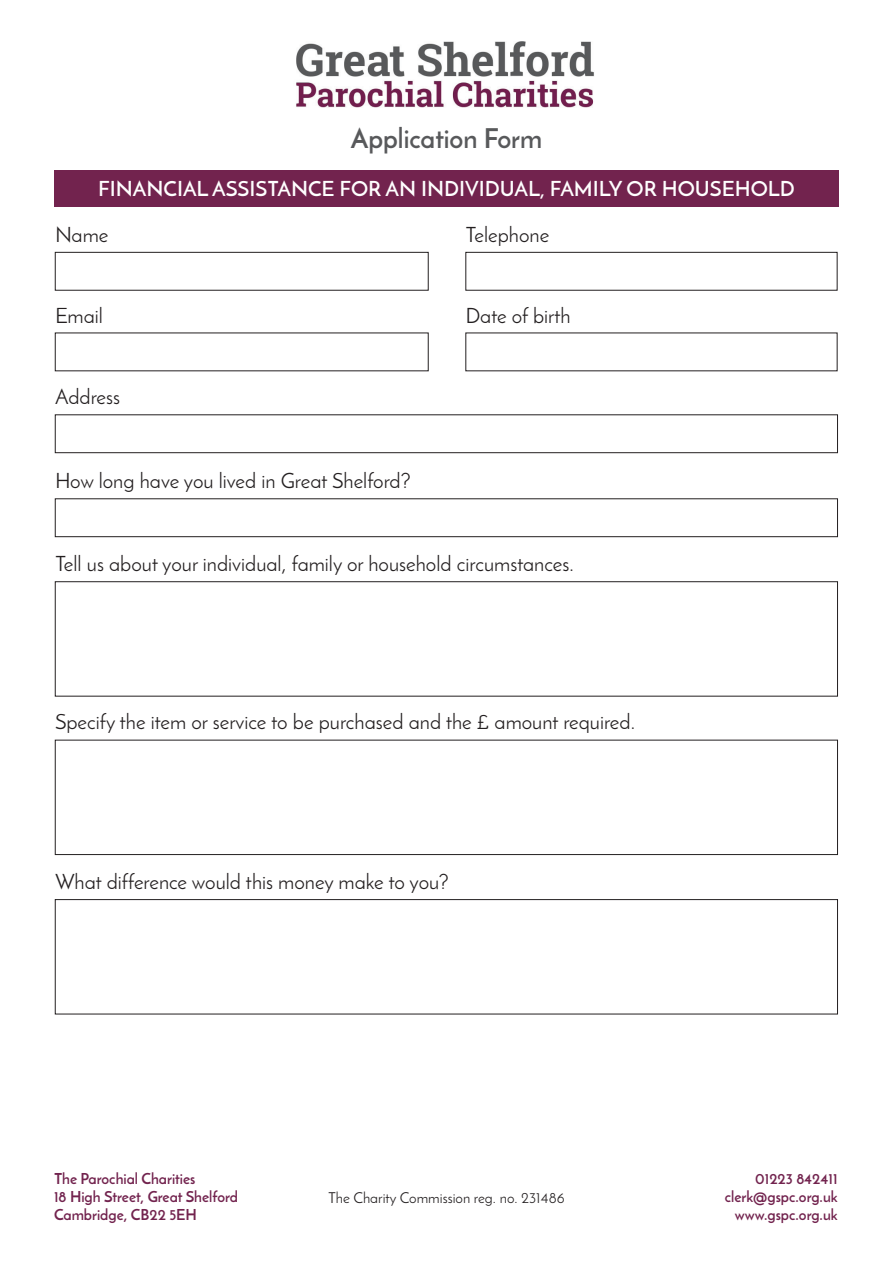
<style>
.page{position:relative;width:893px;height:1263px;background:#fff}
.page>*{position:absolute;margin:0;border:0;box-sizing:border-box;transform-origin:0 0}
.t1{font:700 27px "Josefin Sans";color:#58595b}
.t2{font:21px "Josefin Sans";color:#231f20}
.t3{font:600 21px "Josefin Sans";color:#fff}
.t4{font:700 15px/18px "Josefin Sans";color:#72234e}
.t5{font:15px "Josefin Sans";color:#231f20}
</style>
<div class="page">
<img style="left:296px;top:42px;width:298px;height:66px">
<div style="left:54px;top:170px;width:785px;height:36px;background:#72234e"></div>
<div style="left:55px;top:252px;width:373px;height:38px;border:1px solid #231f20"></div>
<div style="left:55px;top:415px;width:783px;height:38px;border:1px solid #231f20"></div>
<div style="left:55px;top:499px;width:783px;height:38px;border:1px solid #231f20"></div>
<div style="left:55px;top:581px;width:783px;height:115px;border:1px solid #231f20"></div>
<div style="left:55px;top:740px;width:783px;height:115px;border:1px solid #231f20"></div>
<div style="left:55px;top:899px;width:783px;height:115px;border:1px solid #231f20"></div>
<div style="left:466px;top:252px;width:371px;height:38px;border:1px solid #231f20"></div>
<p class="t1" style="left:351px;top:121px;width:193px">Application Form</p>
<p class="t3" style="left:98px;top:175px;width:698px">FINANCIAL ASSISTANCE FOR AN INDIVIDUAL, FAMILY OR HOUSEHOLD</p>
<p class="t2" style="left:55px;top:222px;width:55px">Name</p>
<p class="t2" style="left:55px;top:303px;width:49px">Email</p>
<p class="t2" style="left:55px;top:384px;width:66px">Address</p>
<p class="t2" style="left:55px;top:468px;width:357px">How long have you lived in Great Shelford?</p>
<p class="t2" style="left:466px;top:222px;width:85px">Telephone</p>
<p class="t2" style="left:466px;top:303px;width:106px">Date of birth</p>
<p class="t2" style="left:55px;top:551px;width:520px">Tell us about your individual, family or household circumstances.</p>
<p class="t2" style="left:55px;top:709px;width:581px">Specify the item or service to be purchased and the £ amount required.</p>
<p class="t2" style="left:55px;top:869px;width:395px">What difference would this money make to you?</p>
<p class="t4" style="left:54px;top:1170px;width:186px">The Parochial Charities<br>18 High Street, Great Shelford<br>Cambridge, CB22 5EH</p>
<p class="t5" style="left:328px;top:1188px;width:238px">The Charity Commission reg. no. 231486</p>
<p class="t4" style="left:725px;top:1170px;width:114px;text-align:right">01223 842411 clerk@gspc.org.uk www.gspc.org.uk</p>
</div>
